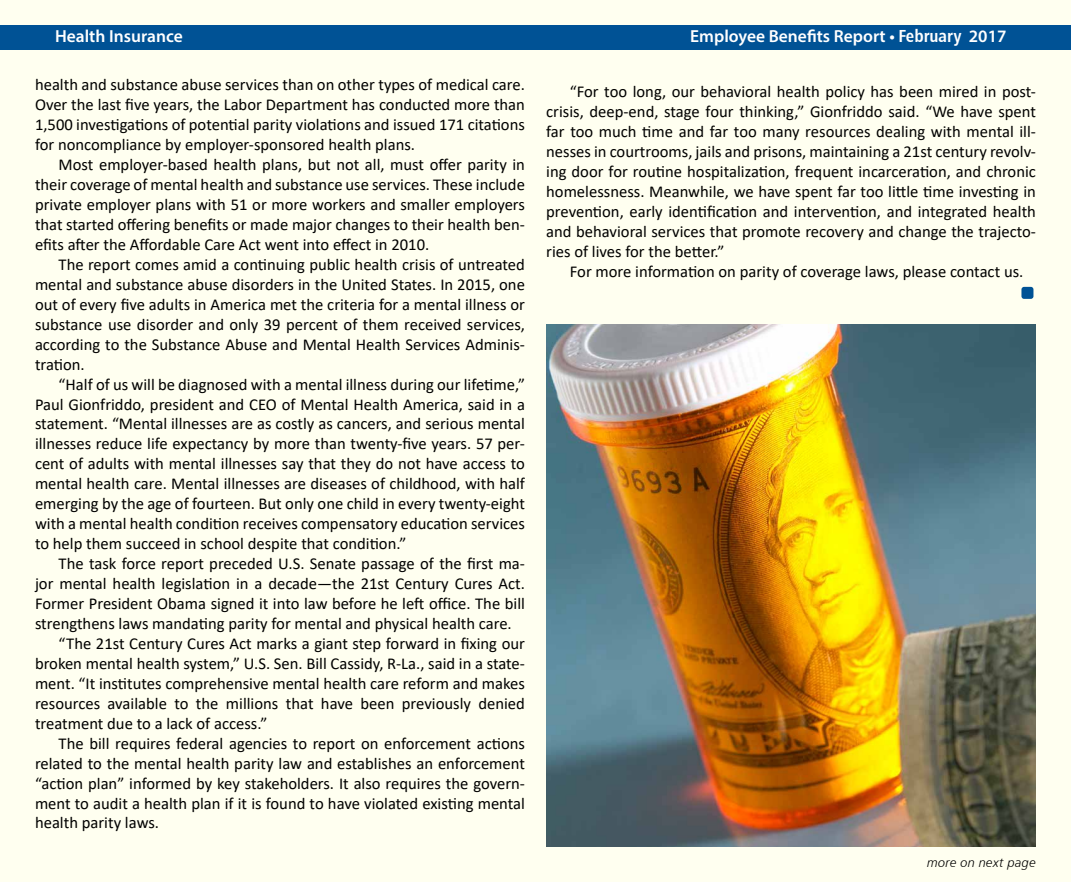
<style>
.page{position:relative;width:1071px;height:882px;background:#fff}
.page>*{position:absolute;margin:0;border:0;box-sizing:border-box;transform-origin:0 0}
.t1{font:600 17.5px "Myriad Pro";color:#fff}
.t2{font:16.62px/19.9px "Calibri";color:#000;text-align:justify}
.t3{font:13.12px "Humanist 777 BT Light Italic B";letter-spacing:.015em;color:#000}
.s1{font-family:"Humanist 777 BT Bold Condensed B";font-weight:400}
</style>
<div class="page">
<div style="left:1px;top:1px;width:1070px;height:881px;background:#fffff0"></div>
<div style="left:0;top:25px;width:1071px;height:24px;background:#005295"></div>
<div style="left:1021px;top:287px;width:12px;height:12px;background:#005295;border-radius:3px"></div>
<img style="left:546px;top:324px;width:490px;height:523px">
<p class="t1" style="left:55px;top:25px;width:129px">Health Insurance</p>
<p class="t1" style="left:690px;top:25px;width:318px">Employee Benefits Report • <span class="s1">February</span> 2017</p>
<p class="t2" style="left:35px;top:74px;width:492px">health and substance abuse services than on other types of medical care.<br>Over the last five years, the Labor Department has conducted more than 1,500 investigations of potential parity violations and issued 171 citations for noncompliance by employer-sponsored health plans.</p>
<p class="t2" style="left:35px;top:154px;width:491px;text-indent:24px">Most employer-based health plans, but not all, must offer parity in their coverage of mental health and substance use services. These include private employer plans with 51 or more workers and smaller employers that started offering benefits or made major changes to their health ben&shy;efits after the Affordable Care Act went into effect in 2010.</p>
<p class="t2" style="left:35px;top:254px;width:492px;text-indent:24px">The report comes amid a continuing public health crisis of untreated mental and substance abuse disorders in the United States. In 2015, one out of every five adults in America met the criteria for a mental illness or substance use disorder and only 39 percent of them received services, according to the Substance Abuse and Mental Health Services Adminis&shy;tration.</p>
<p class="t2" style="left:35px;top:374px;width:492px;text-indent:24px">“Half of us will be diagnosed with a mental illness during our lifetime,” Paul Gionfriddo, president and CEO of Mental Health America, said in a statement. “Mental illnesses are as costly as cancers, and serious mental illnesses reduce life expectancy by more than twenty-five years. 57 per&shy;cent of adults with mental illnesses say that they do not have access to mental health care. Mental illnesses are diseases of childhood, with half emerging by the age of fourteen. But only one child in every twenty-eight with a mental health condition receives compensatory education services to help them succeed in school despite that condition.”</p>
<p class="t2" style="left:59px;top:553px;width:468px">The task force report preceded U.S. Senate passage of the first ma-</p>
<p class="t2" style="left:35px;top:573px;width:492px">jor mental health legislation in a decade—the 21st Century Cures Act.</p>
<p class="t2" style="left:35px;top:593px;width:491px">Former President Obama signed it into law before he left office. The bill</p>
<p class="t2" style="left:35px;top:613px;width:478px">strengthens laws mandating parity for mental and physical health care.</p>
<p class="t2" style="left:59px;top:633px;width:468px">“The 21st Century Cures Act marks a giant step forward in fixing our</p>
<p class="t2" style="left:35px;top:653px;width:492px">broken mental health system,” U.S. Sen. Bill Cassidy, R-La., said in a state-</p>
<p class="t2" style="left:35px;top:673px;width:492px">ment. “It institutes comprehensive mental health care reform and makes</p>
<p class="t2" style="left:35px;top:693px;width:491px">resources available to the millions that have been previously denied</p>
<p class="t2" style="left:35px;top:713px;width:234px">treatment due to a lack of access.”</p>
<p class="t2" style="left:59px;top:733px;width:468px">The bill requires federal agencies to report on enforcement actions</p>
<p class="t2" style="left:35px;top:753px;width:492px">related to the mental health parity law and establishes an enforcement</p>
<p class="t2" style="left:35px;top:773px;width:492px">“action plan” informed by key stakeholders. It also requires the govern-</p>
<p class="t2" style="left:35px;top:793px;width:491px">ment to audit a health plan if it is found to have violated existing mental</p>
<p class="t2" style="left:35px;top:813px;width:126px">health parity laws.</p>
<p class="t2" style="left:546px;top:81px;width:491px;text-indent:24px">“For too long, our behavioral health policy has been mired in post&shy;crisis, deep-end, stage four thinking,” Gionfriddo said. “We have spent far too much time and far too many resources dealing with mental ill&shy;nesses in courtrooms, jails and prisons, maintaining a 21st century revolv&shy;ing door for routine hospitalization, frequent incarceration, and chronic homelessness. Meanwhile, we have spent far too little time investing in prevention, early identification and intervention, and integrated health and behavioral services that promote recovery and change the trajecto&shy;ries of lives for the better.”</p>
<p class="t2" style="left:570px;top:261px;width:455px">For more information on parity of coverage laws, please contact us.</p>
<p class="t3" style="left:927px;top:854px;width:110px">more on next page</p>
</div>
